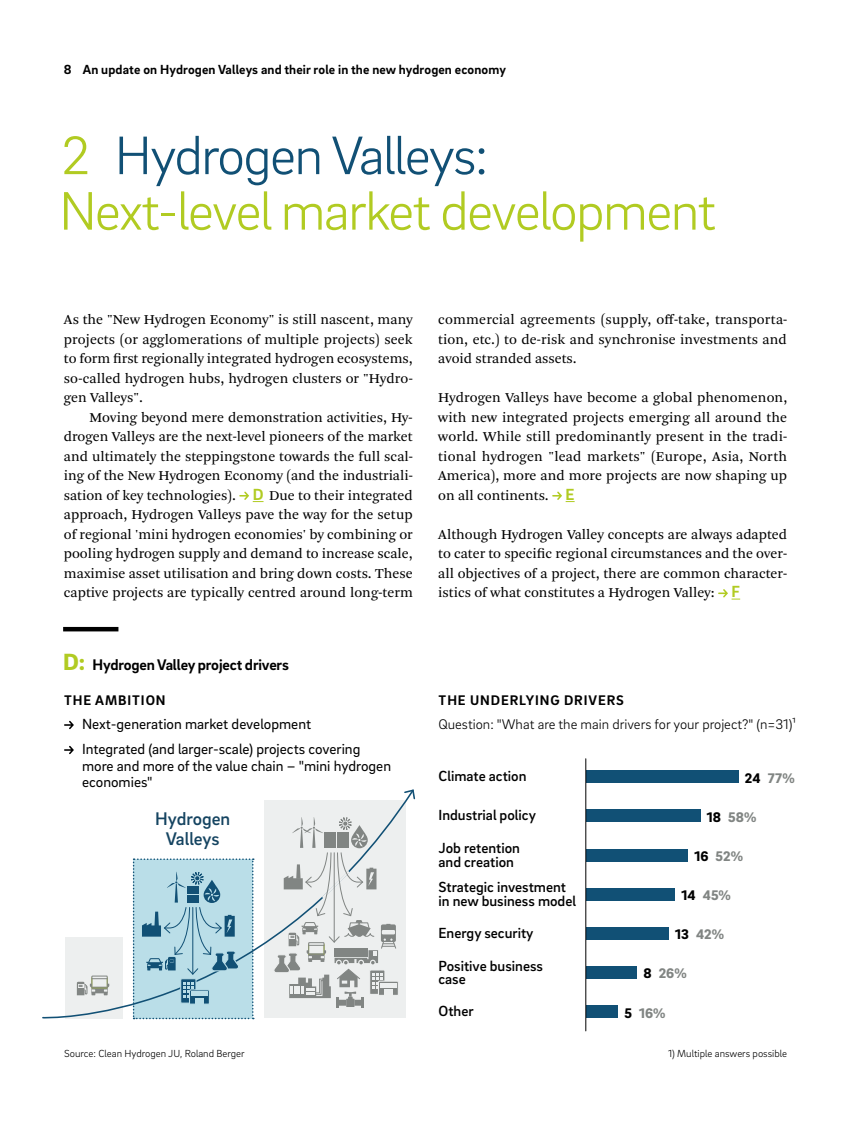
<style>
.page{position:relative;width:851px;height:1127px;background:#fff}
.page>*{position:absolute;margin:0;border:0;box-sizing:border-box;transform-origin:0 0}
.t1{font:300 55.5px/55.5px "Brix Sans";letter-spacing:-.03em;color:#b1cb22}
.t2{font:500 18.75px/20.2px "Brix Sans";color:#154461;text-align:center}
.t3{font:700 15.75px "Brix Sans";letter-spacing:-.01em;color:#000}
.t4{font:500 15px/13.5px "Brix Sans";color:#000}
.t5{font:15px/25px "Brix Sans";color:#000}
.t6{font:14.25px/19.5px "Arnhem Pro Blond";letter-spacing:.005em;color:#000;text-align:justify}
.t7{font:300 14.25px "Brix Sans";color:#000}
.t8{font:900 14.25px "Brix Sans";letter-spacing:.005em;color:#818583}
.t9{font:700 14.25px "Brix Sans";letter-spacing:.065em;color:#000}
.t10{font:700 13.5px "Brix Sans";letter-spacing:.01em;color:#000}
.t11{font:300 10.5px "Brix Sans";color:#000}
.s1{color:#115075}
.s2{font-family:"Brix Sans";font-weight:700;font-size:16.5px;color:#b1cb22}
.s3{font-weight:900;font-size:24px;color:#b1cb22}
.s4{color:#000}
</style>
<div class="page">
<svg style="left:239px;top:491px;width:24px;height:11px"></svg>
<svg style="left:552px;top:491px;width:22px;height:11px"></svg>
<svg style="left:718px;top:589px;width:22px;height:11px"></svg>
<hr style="left:63px;top:627px;width:55px;height:4px;background:#000">
<svg style="left:64px;top:721px;width:10px;height:8px"></svg>
<svg style="left:64px;top:746px;width:10px;height:8px"></svg>
<div style="left:586px;top:770px;width:152px;height:13px;background:#115075"></div>
<div style="left:586px;top:809px;width:114px;height:13px;background:#115075"></div>
<div style="left:586px;top:849px;width:101px;height:12px;background:#115075"></div>
<div style="left:586px;top:888px;width:89px;height:12px;background:#115075"></div>
<div style="left:586px;top:927px;width:82px;height:13px;background:#115075"></div>
<div style="left:586px;top:966px;width:51px;height:13px;background:#115075"></div>
<div style="left:586px;top:1005px;width:32px;height:13px;background:#115075"></div>
<hr style="left:585px;top:759px;width:1px;height:272px;background:#000">
<svg style="left:42px;top:800px;width:366px;height:220px"></svg>
<svg style="left:404px;top:789px;width:12px;height:11px"></svg>
<div style="left:91px;top:975px;width:17px;height:13px;border:1px solid #818583"></div>
<svg style="left:77px;top:976px;width:32px;height:19px"></svg>
<svg style="left:273px;top:816px;width:126px;height:192px;background:#d5d8d8"></svg>
<svg style="left:133px;top:858px;width:121px;height:161px;background:#a4cbd9"></svg>
<p class="t10" style="left:64px;top:60px;width:443px">8 An update on Hydrogen Valleys and their role in the new hydrogen economy</p>
<h1 class="t1" style="left:59px;top:126px;width:658px">2 <span class="s1">Hydrogen Valleys:<br></span>Next-level market development</h1>
<p class="t6" style="left:64px;top:310px;width:350px">As the "New Hydrogen Economy" is still nascent, many projects (or agglomerations of multiple projects) seek to form first regionally integrated hydrogen ecosystems, so-called hydrogen hubs, hydrogen clusters or "Hydro&shy;gen Valleys".</p>
<p class="t6" style="left:64px;top:408px;width:350px;text-indent:26px">Moving beyond mere demonstration activities, Hy&shy;drogen Valleys are the next-level pioneers of the market and ultimately the steppingstone towards the full scal&shy;ing of the New Hydrogen Economy (and the industriali&shy;sation of key technologies). <span class="s2">D</span> Due to their integrated approach, Hydrogen Valleys pave the way for the setup of regional 'mini hydrogen economies' by combining or pooling hydrogen supply and demand to increase scale, maximise asset utilisation and bring down costs. These captive projects are typically centred around long-term</p>
<p class="t3" style="left:63px;top:655px;width:227px"><span class="s3">D:</span> Hydrogen Valley project drivers</p>
<p class="t6" style="left:438px;top:310px;width:350px">commercial agreements (supply, off-take, transporta&shy;tion, etc.) to de-risk and synchronise investments and avoid stranded assets.</p>
<p class="t6" style="left:438px;top:388px;width:350px">Hydrogen Valleys have become a global phenomenon, with new integrated projects emerging all around the world. While still predominantly present in the tradi&shy;tional hydrogen "lead markets" (Europe, Asia, North America), more and more projects are now shaping up on all continents. <span class="s2">E</span></p>
<p class="t6" style="left:438px;top:525px;width:350px">Although Hydrogen Valley concepts are always adapted to cater to specific regional circumstances and the over&shy;all objectives of a project, there are common character&shy;istics of what constitutes a Hydrogen Valley: <span class="s2">F</span></p>
<p class="t9" style="left:64px;top:691px;width:103px">THE AMBITION</p>
<p class="t9" style="left:438px;top:691px;width:187px">THE UNDERLYING DRIVERS</p>
<p class="t7" style="left:438px;top:715px;width:358px">Question: "What are the main drivers for your project?" (n=31)¹</p>
<p class="t4" style="left:438px;top:769px;width:89px">Climate action</p>
<p class="t8" style="left:744px;top:768px;width:51px"><span class="s4">24</span> 77%</p>
<p class="t4" style="left:438px;top:808px;width:99px">Industrial policy</p>
<p class="t8" style="left:706px;top:808px;width:51px"><span class="s4">18</span> 58%</p>
<p class="t4" style="left:438px;top:841px;width:83px">Job retention and creation</p>
<p class="t8" style="left:694px;top:847px;width:50px"><span class="s4">16</span> 52%</p>
<p class="t4" style="left:438px;top:880px;width:139px">Strategic investment in new business model</p>
<p class="t8" style="left:681px;top:886px;width:51px"><span class="s4">14</span> 45%</p>
<p class="t4" style="left:438px;top:925px;width:96px">Energy security</p>
<p class="t8" style="left:675px;top:925px;width:50px"><span class="s4">13</span> 42%</p>
<p class="t4" style="left:438px;top:958px;width:106px">Positive business case</p>
<p class="t8" style="left:643px;top:964px;width:45px"><span class="s4">8</span> 26%</p>
<p class="t4" style="left:438px;top:1004px;width:37px">Other</p>
<p class="t8" style="left:624px;top:1003px;width:43px"><span class="s4">5</span> 16%</p>
<p class="t5" style="left:82px;top:711px;width:280px">Next-generation market development<br>Integrated (and larger-scale) projects covering</p>
<p class="t5" style="left:82px;top:757px;width:310px;line-height:16.5px">more and more of the value chain – "mini hydrogen economies"</p>
<h2 class="t2" style="left:155px;top:807px;width:77px">Hydrogen<br>Valleys</h2>
<p class="t11" style="left:64px;top:1047px;width:182px">Source: Clean Hydrogen JU, Roland Berger</p>
<p class="t11" style="left:668px;top:1047px;width:120px">1) Multiple answers possible</p>
</div>
